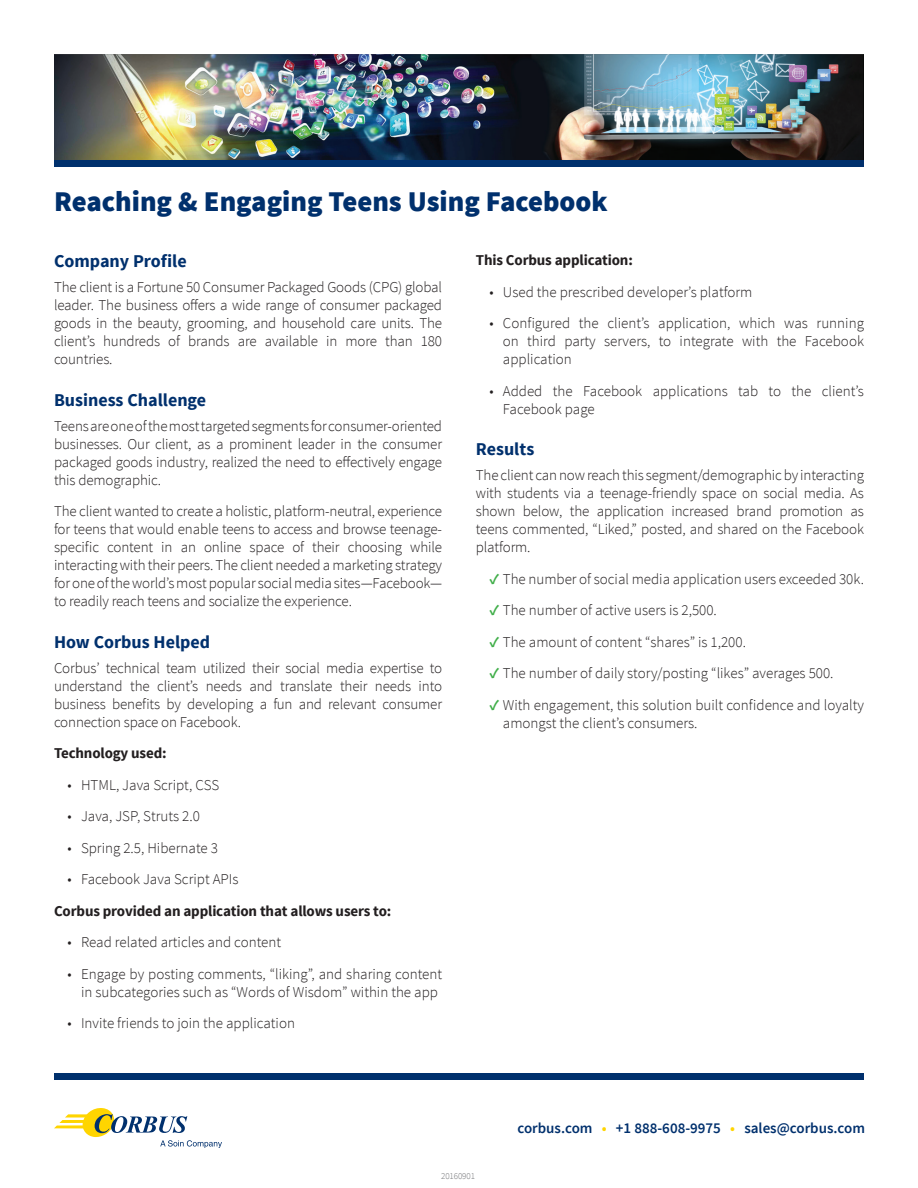
<style>
.page{position:relative;width:918px;height:1188px;background:#fff}
.page>*{position:absolute;margin:0;border:0;box-sizing:border-box;transform-origin:0 0}
.t1{font:900 28.5px "Source Sans Pro";color:#00306d}
.Heading{font:700 18px "Source Sans Pro";color:#00306d}
.Paragraph{font:300 15px/18px "Source Sans Pro";color:#231f20;text-align:justify}
.Paragraph-2{font:700 15px "Source Sans Pro";letter-spacing:-.01em;color:#231f20}
.t2{font:600 15px "Source Sans Pro";color:#00306d}
.t3{font:300 9px "Source Sans Pro";letter-spacing:-.01em;color:#717275}
.s1{font-weight:700;color:#40ae49}
.s2{color:#ffd500}
</style>
<div class="page">
<svg style="left:54px;top:1108px;width:168px;height:40px"></svg>
<div style="left:54px;top:1073px;width:810px;height:6px;background:#00306d"></div>
<img style="left:54px;top:54px;width:810px;height:106px">
<div style="left:54px;top:160px;width:810px;height:6px;background:#00306d"></div>
<p class="t1" style="left:54px;top:183px;width:555px">Reaching &amp; Engaging Teens Using Facebook</p>
<p class="Heading" style="left:54px;top:250px;width:134px">Company Profile</p>
<p class="Paragraph" style="left:54px;top:278px;width:390px">The client is a Fortune 50 Consumer Packaged Goods (CPG) global leader. The business offers a wide range of consumer packaged goods in the beauty, grooming, and household care units. The client’s hundreds of brands are available in more than 180 countries.</p>
<p class="Heading" style="left:54px;top:388px;width:154px">Business Challenge</p>
<p class="Paragraph" style="left:54px;top:417px;width:390px">Teens are one of the most targeted segments for consumer-oriented businesses. Our client, as a prominent leader in the consumer packaged goods industry, realized the need to effectively engage this demographic.</p>
<p class="Paragraph" style="left:54px;top:502px;width:390px">The client wanted to create a holistic, platform-neutral, experience for teens that would enable teens to access and browse teenage&shy;specific content in an online space of their choosing while interacting with their peers. The client needed a marketing strategy for one of the world’s most popular social media sites—Facebook— to readily reach teens and socialize the experience.</p>
<p class="Heading" style="left:54px;top:630px;width:158px">How Corbus Helped</p>
<p class="Paragraph" style="left:54px;top:659px;width:390px">Corbus’ technical team utilized their social media expertise to understand the client’s needs and translate their needs into business benefits by developing a fun and relevant consumer connection space on Facebook.</p>
<p class="Paragraph-2" style="left:54px;top:744px;width:114px">Technology used:</p>
<p class="Paragraph" style="left:68px;top:776px;width:153px">• HTML, Java Script, CSS</p>
<p class="Paragraph" style="left:68px;top:807px;width:134px">• Java, JSP, Struts 2.0</p>
<p class="Paragraph" style="left:68px;top:839px;width:152px">• Spring 2.5, Hibernate 3</p>
<p class="Paragraph" style="left:68px;top:870px;width:173px">• Facebook Java Script APIs</p>
<p class="Paragraph-2" style="left:54px;top:901px;width:339px">Corbus provided an application that allows users to:</p>
<p class="Paragraph" style="left:68px;top:933px;width:215px">• Read related articles and content</p>
<p class="Paragraph" style="left:68px;top:965px;width:376px;text-align:right">• Engage by posting comments, “liking”, and sharing content in subcategories such as “Words of Wisdom” within the app</p>
<p class="Paragraph" style="left:68px;top:1014px;width:229px">• Invite friends to join the application</p>
<p class="Paragraph-2" style="left:476px;top:250px;width:159px">This Corbus application:</p>
<p class="Paragraph" style="left:489px;top:283px;width:265px">• Used the prescribed developer’s platform</p>
<p class="Paragraph" style="left:503px;top:314px;width:363px;text-indent:-14px">• Configured the client’s application, which was running on third party servers, to integrate with the Facebook application</p>
<p class="Paragraph" style="left:503px;top:382px;width:363px;text-indent:-14px">• Added the Facebook applications tab to the client’s<br>Facebook page</p>
<p class="Heading" style="left:476px;top:438px;width:60px">Results</p>
<p class="Paragraph" style="left:476px;top:466px;width:390px">The client can now reach this segment/demographic by interacting with students via a teenage-friendly space on social media. As shown below, the application increased brand promotion as teens commented, “Liked,” posted, and shared on the Facebook platform.</p>
<p class="Paragraph" style="left:489px;top:570px;width:376px"><span class="s1">✓</span> The number of social media application users exceeded 30k.</p>
<p class="Paragraph" style="left:489px;top:601px;width:229px"><span class="s1">✓</span> The number of active users is 2,500.</p>
<p class="Paragraph" style="left:489px;top:633px;width:258px"><span class="s1">✓</span> The amount of content “shares” is 1,200.</p>
<p class="Paragraph" style="left:489px;top:664px;width:346px"><span class="s1">✓</span> The number of daily story/posting “likes” averages 500.</p>
<p class="Paragraph" style="left:503px;top:696px;width:363px;text-indent:-14px"><span class="s1">✓</span> With engagement, this solution built confidence and loyalty amongst the client’s consumers.</p>
<p class="t2" style="left:517px;top:1118px;width:349px">corbus.com <span class="s2">•</span> +1 888-608-9975 <span class="s2">•</span> sales@corbus.com</p>
<p class="t3" style="left:441px;top:1170px;width:35px">20160901</p>
</div>
